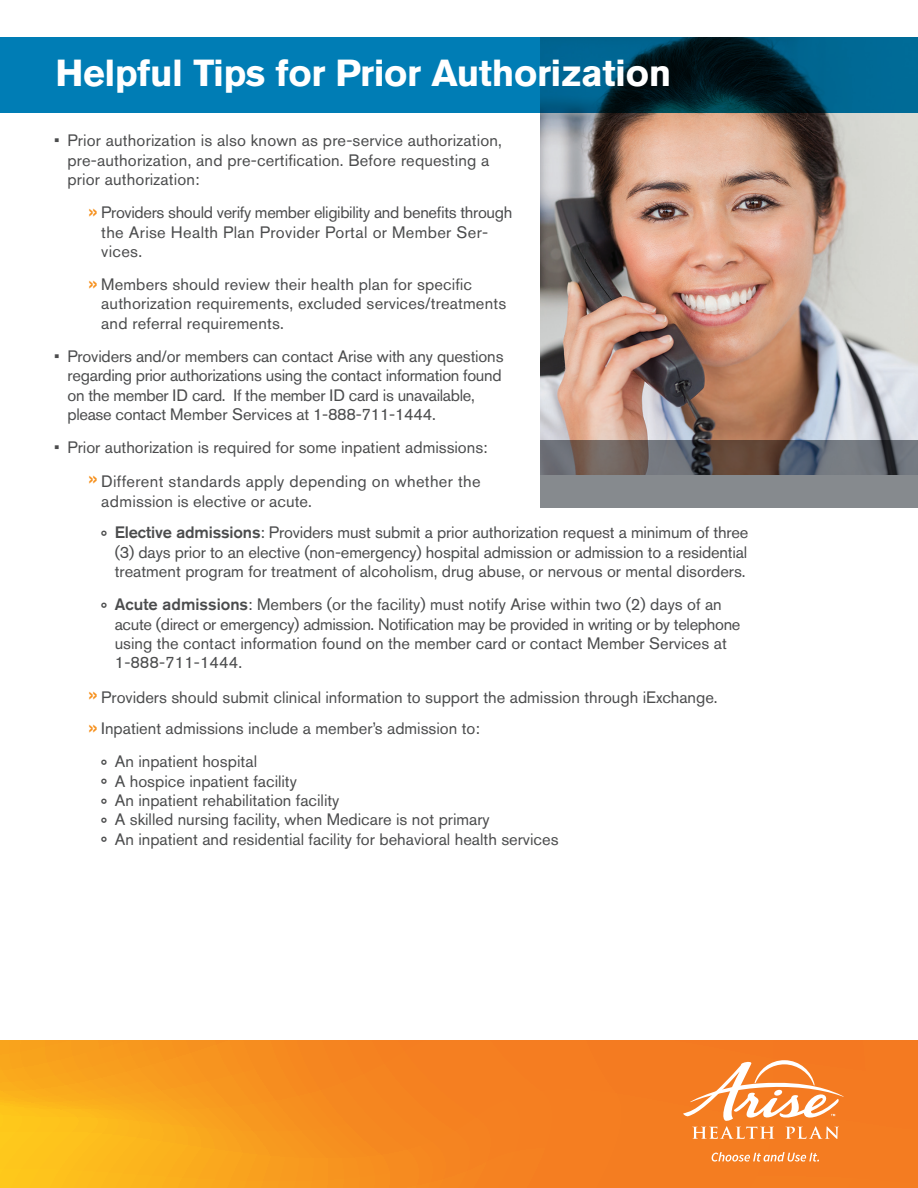
<style>
.page{position:relative;width:918px;height:1188px;background:#fff}
.page>*{position:absolute;margin:0;border:0;box-sizing:border-box;transform-origin:0 0}
.t1{font:700 37.35px "Akzidenz Grotesk BE";letter-spacing:-.01em;color:#fff}
.t2{font:16.5px/19.5px "Akzidenz Grotesk BE";color:#4b4c4d}
.t3{font:16.5px/19.5px "Akzidenz Grotesk BE";letter-spacing:-.02em;color:#4b4c4d}
.t4{font:16.5px/19.5px "Akzidenz Grotesk BE";letter-spacing:.02em;color:#4b4c4d}
.s1{font-size:25.35px;color:#f6911e}
.s2{font-weight:500}
</style>
<div class="page">
<svg style="left:0;top:1040px;width:918px;height:148px;background:#f68e1f"></svg>
<img style="left:540px;top:113px;width:378px;height:328px">
<svg style="left:683px;top:1060px;width:161px;height:79px"></svg>
<svg style="left:712px;top:1152px;width:107px;height:10px"></svg>
<svg style="left:0;top:38px;width:918px;height:75px;background:#006591"></svg>
<svg style="left:540px;top:441px;width:378px;height:67px;background:#747477"></svg>
<p class="t1" style="left:55px;top:52px;width:617px">Helpful Tips for Prior Authorization</p>
<p class="t2" style="left:68px;top:131px;width:436px;text-indent:-14px">• Prior authorization is also known as pre-service authorization, pre-authorization, and pre-certification. Before requesting a prior authorization:</p>
<p class="t3" style="left:101px;top:203px;width:413px;text-indent:-14px"><span class="s1">»</span> Providers should verify member eligibility and benefits through the Arise Health Plan Provider Portal or Member Ser&shy;vices.</p>
<p class="t2" style="left:101px;top:274px;width:407px;text-indent:-14px"><span class="s1">»</span> Members should review their health plan for specific authorization requirements, excluded services/treatments and referral requirements.</p>
<p class="t3" style="left:68px;top:346px;width:438px;text-indent:-14px">• Providers and/or members can contact Arise with any questions regarding prior authorizations using the contact information found on the member ID card. If the member ID card is unavailable, please contact Member Services at 1-888-711-1444.</p>
<p class="t2" style="left:54px;top:437px;width:435px">• Prior authorization is required for some inpatient admissions:</p>
<p class="t4" style="left:101px;top:472px;width:381px;text-indent:-14px"><span class="s1">»</span> Different standards apply depending on whether the admission is elective or acute.</p>
<p class="t2" style="left:115px;top:523px;width:635px;text-align:justify;text-indent:-14px">° <span class="s2">Elective admissions</span>: Providers must submit a prior authorization request a minimum of three (3) days prior to an elective (non-emergency) hospital admission or admission to a residential treatment program for treatment of alcoholism, drug abuse, or nervous or mental disorders.</p>
<p class="t2" style="left:115px;top:594px;width:627px;text-indent:-14px">° <span class="s2">Acute admissions</span>: Members (or the facility) must notify Arise within two (2) days of an acute (direct or emergency) admission. Notification may be provided in writing or by telephone using the contact information found on the member card or contact Member Services at 1-888-711-1444.</p>
<p class="t2" style="left:88px;top:687px;width:632px"><span class="s1">»</span> Providers should submit clinical information to support the admission through iExchange.</p>
<p class="t2" style="left:88px;top:719px;width:394px"><span class="s1">»</span> Inpatient admissions include a member’s admission to:</p>
<p class="t2" style="left:101px;top:752px;width:157px">° An inpatient hospital</p>
<p class="t2" style="left:101px;top:771px;width:197px">° A hospice inpatient facility</p>
<p class="t2" style="left:101px;top:790px;width:240px">° An inpatient rehabilitation facility</p>
<p class="t2" style="left:101px;top:810px;width:390px">° A skilled nursing facility, when Medicare is not primary</p>
<p class="t2" style="left:101px;top:829px;width:459px">° An inpatient and residential facility for behavioral health services</p>
</div>
